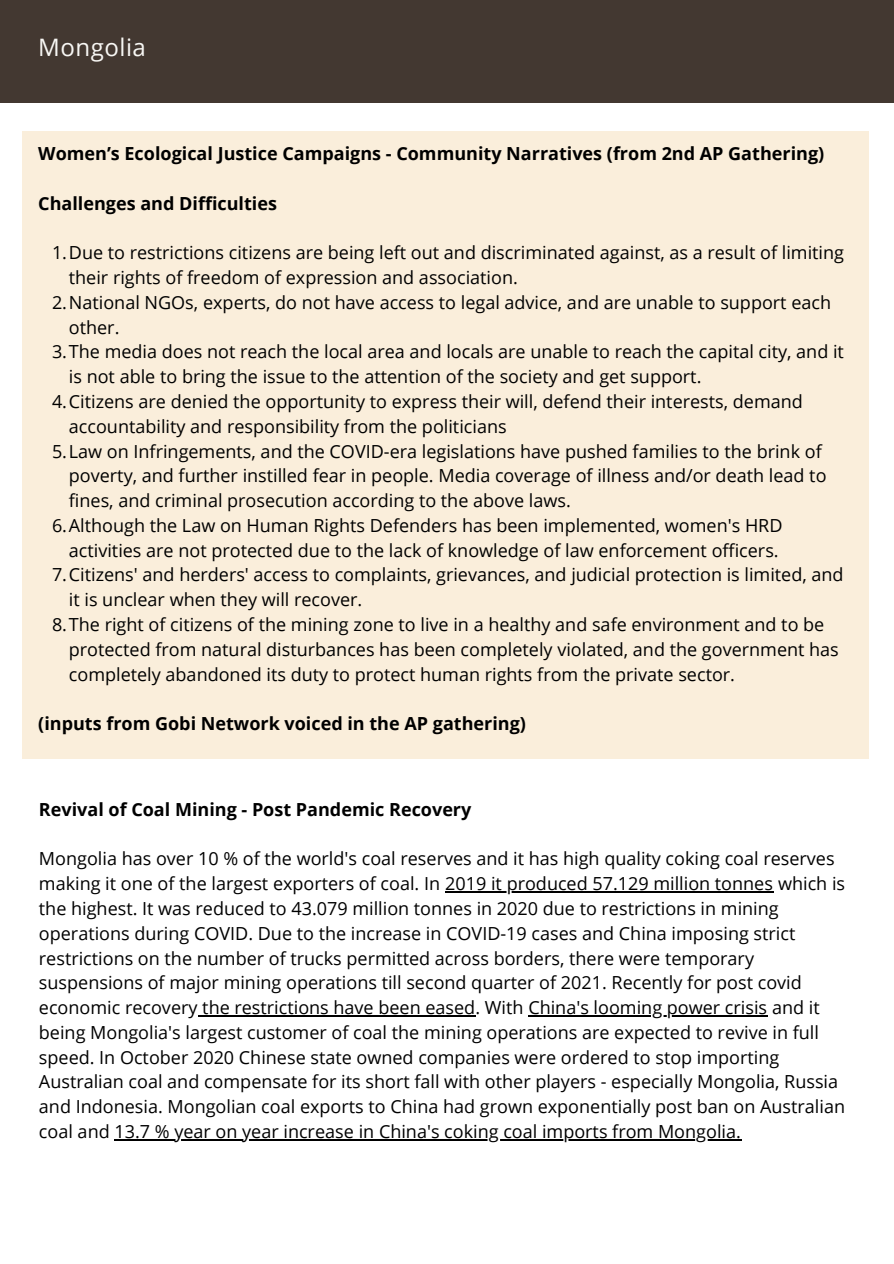
<style>
.page{position:relative;width:894px;height:1264px;background:#fff}
.page>*{position:absolute;margin:0;border:0;box-sizing:border-box;transform-origin:0 0}
.t1{font:24px "Open Sans";letter-spacing:.02em;color:#f8f7f4}
.t2{font:18px/24.8px "Open Sans";color:#000}
.t3{font:700 18px "Open Sans";color:#000}
</style>
<div class="page">
<div style="left:0;top:0;width:893px;height:103px;background:#433831"></div>
<div style="left:23px;top:132px;width:845px;height:627px;background:#faeedb"></div>
<hr style="left:445px;top:891px;width:328px;height:1px;background:#000">
<hr style="left:197px;top:1015px;width:278px;height:1px;background:#000">
<hr style="left:528px;top:1015px;width:239px;height:1px;background:#000">
<hr style="left:114px;top:1139px;width:240px;height:1px;background:#000">
<hr style="left:354px;top:1139px;width:387px;height:1px;background:#000">
<h1 class="t1" style="left:38px;top:31px;width:109px">Mongolia</h1>
<p class="t3" style="left:38px;top:141px;width:787px">Women’s Ecological Justice Campaigns - Community Narratives (from 2nd AP Gathering)</p>
<p class="t3" style="left:38px;top:190px;width:240px">Challenges and Difficulties</p>
<p class="t2" style="left:52px;top:240px;width:793px">1.Due to restrictions citizens are being left out and discriminated against, as a result of limiting</p>
<p class="t2" style="left:69px;top:265px;width:450px">their rights of freedom of expression and association.</p>
<p class="t2" style="left:52px;top:289px;width:780px">2.National NGOs, experts, do not have access to legal advice, and are unable to support each</p>
<p class="t2" style="left:69px;top:314px;width:52px">other.</p>
<p class="t2" style="left:52px;top:339px;width:793px">3.The media does not reach the local area and locals are unable to reach the capital city, and it</p>
<p class="t2" style="left:69px;top:364px;width:634px">is not able to bring the issue to the attention of the society and get support.</p>
<p class="t2" style="left:52px;top:388px;width:752px">4.Citizens are denied the opportunity to express their will, defend their interests, demand</p>
<p class="t2" style="left:69px;top:413px;width:439px">accountability and responsibility from the politicians</p>
<p class="t2" style="left:52px;top:438px;width:771px">5.Law on Infringements, and the COVID-era legislations have pushed families to the brink of</p>
<p class="t2" style="left:69px;top:463px;width:759px">poverty, and further instilled fear in people. Media coverage of illness and/or death lead to</p>
<p class="t2" style="left:69px;top:488px;width:503px">fines, and criminal prosecution according to the above laws.</p>
<p class="t2" style="left:52px;top:512px;width:731px">6.Although the Law on Human Rights Defenders has been implemented, women's HRD</p>
<p class="t2" style="left:69px;top:537px;width:711px">activities are not protected due to the lack of knowledge of law enforcement officers.</p>
<p class="t2" style="left:52px;top:562px;width:792px">7.Citizens' and herders' access to complaints, grievances, and judicial protection is limited, and</p>
<p class="t2" style="left:69px;top:587px;width:295px">it is unclear when they will recover.</p>
<p class="t2" style="left:52px;top:611px;width:773px">8.The right of citizens of the mining zone to live in a healthy and safe environment and to be</p>
<p class="t2" style="left:69px;top:636px;width:771px">protected from natural disturbances has been completely violated, and the government has</p>
<p class="t2" style="left:69px;top:661px;width:667px">completely abandoned its duty to protect human rights from the private sector.</p>
<p class="t3" style="left:38px;top:711px;width:489px">(inputs from Gobi Network voiced in the AP gathering)</p>
<p class="t3" style="left:39px;top:796px;width:434px">Revival of Coal Mining - Post Pandemic Recovery</p>
<p class="t2" style="left:39px;top:846px;width:807px">Mongolia has over 10 % of the world's coal reserves and it has high quality coking coal reserves making it one of the largest exporters of coal. In 2019 it produced 57.129 million tonnes which is the highest. It was reduced to 43.079 million tonnes in 2020 due to restrictions in mining operations during COVID. Due to the increase in COVID-19 cases and China imposing strict restrictions on the number of trucks permitted across borders, there were temporary suspensions of major mining operations till second quarter of 2021. Recently for post covid economic recovery the restrictions have been eased. With China's looming power crisis and it being Mongolia's largest customer of coal the mining operations are expected to revive in full speed. In October 2020 Chinese state owned companies were ordered to stop importing Australian coal and compensate for its short fall with other players - especially Mongolia, Russia and Indonesia. Mongolian coal exports to China had grown exponentially post ban on Australian coal and 13.7 % year on year increase in China's coking coal imports from Mongolia.</p>
</div>
